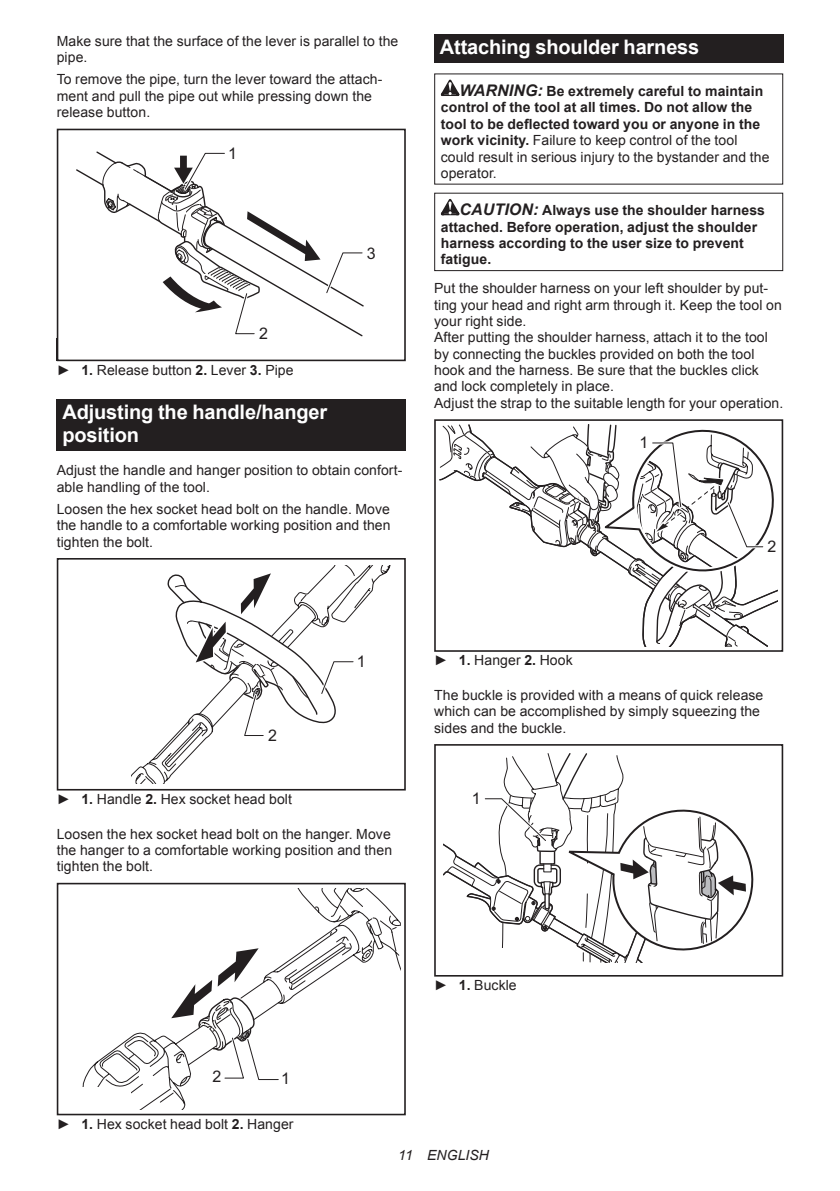
<style>
.page{position:relative;width:840px;height:1191px;background:#fff}
.page>*{position:absolute;margin:0;border:0;box-sizing:border-box;transform-origin:0 0}
.t1{font:700 20px/23.4px "Arial";letter-spacing:-.01em;color:#fff}
.t2{font:16px "Arial";color:#231f20}
.t3{font:14px/16.4px "Arial";letter-spacing:.005em;color:#231f20}
.t4{font:700 14px/16.4px "Arial";letter-spacing:.005em;color:#231f20}
.t5{font:italic 14px "Arial";letter-spacing:.005em;color:#231f20}
.s1{font-weight:700}
.s2{font-style:italic;font-size:16px}
.s3{font-weight:400}
</style>
<div class="page">
<div style="left:57px;top:129px;width:348px;height:232px;border:2px solid #231f20"></div>
<svg style="left:76px;top:151px;width:288px;height:186px"></svg>
<div style="left:57px;top:398px;width:348px;height:52px;background:#231f20"></div>
<svg style="left:148px;top:565px;width:241px;height:217px"></svg>
<div style="left:57px;top:558px;width:348px;height:232px;border:2px solid #231f20"></div>
<svg style="left:165px;top:568px;width:191px;height:170px"></svg>
<svg style="left:82px;top:888px;width:318px;height:221px"></svg>
<div style="left:57px;top:1087px;width:73px;height:28px;background:#fff"></div>
<div style="left:57px;top:882px;width:348px;height:233px;border:2px solid #231f20"></div>
<svg style="left:171px;top:948px;width:110px;height:134px"></svg>
<div style="left:434px;top:34px;width:348px;height:29px;background:#231f20"></div>
<svg style="left:440px;top:80px;width:19px;height:16px"></svg>
<svg style="left:440px;top:199px;width:19px;height:16px"></svg>
<div style="left:434px;top:193px;width:348px;height:78px;border:1px solid #231f20"></div>
<div style="left:434px;top:419px;width:348px;height:233px;border:2px solid #231f20"></div>
<svg style="left:439px;top:421px;width:341px;height:225px"></svg>
<div style="left:434px;top:744px;width:348px;height:232px;border:2px solid #231f20"></div>
<svg style="left:443px;top:753px;width:318px;height:223px"></svg>
<p class="t3" style="left:57px;top:33px;width:343px">Make sure that the surface of the lever is parallel to the pipe.</p>
<p class="t3" style="left:57px;top:71px;width:327px">To remove the pipe, turn the lever toward the attach&shy;ment and pull the pipe out while pressing down the release button.</p>
<p class="t2" style="left:228px;top:143px;width:10px">1</p>
<p class="t2" style="left:366px;top:243px;width:10px">3</p>
<p class="t2" style="left:259px;top:323px;width:10px">2</p>
<p class="t3" style="left:57px;top:362px;width:238px">► <span class="s1">1.</span> Release button <span class="s1">2.</span> Lever <span class="s1">3.</span> Pipe</p>
<h1 class="t1" style="left:62px;top:400px;width:266px">Adjusting the handle/hanger position</h1>
<p class="t3" style="left:57px;top:462px;width:347px">Adjust the handle and hanger position to obtain confort&shy;able handling of the tool.</p>
<p class="t3" style="left:57px;top:501px;width:335px;text-align:justify">Loosen the hex socket head bolt on the handle. Move the handle to a comfortable working position and then tighten the bolt.</p>
<h1 class="t1" style="left:439px;top:36px;width:261px">Attaching shoulder harness</h1>
<p class="t4" style="left:440px;top:83px;width:330px;text-indent:19px"><span class="s2">WARNING:</span> Be extremely careful to maintain control of the tool at all times. Do not allow the tool to be deflected toward you or anyone in the work vicinity. <span class="s3">Failure to keep control of the tool could result in serious injury to the bystander and the operator.</span></p>
<p class="t4" style="left:440px;top:203px;width:325px;text-indent:19px"><span class="s2">CAUTION:</span> Always use the shoulder harness attached. Before operation, adjust the shoulder harness according to the user size to prevent fatigue.</p>
<p class="t3" style="left:434px;top:280px;width:350px">Put the shoulder harness on your left shoulder by put&shy;ting your head and right arm through it. Keep the tool on your right side.<br>After putting the shoulder harness, attach it to the tool by connecting the buckles provided on both the tool hook and the harness. Be sure that the buckles click and lock completely in place.<br>Adjust the strap to the suitable length for your operation.</p>
<p class="t2" style="left:639px;top:432px;width:10px">1</p>
<p class="t2" style="left:767px;top:536px;width:10px">2</p>
<p class="t2" style="left:268px;top:725px;width:10px">2</p>
<p class="t2" style="left:356px;top:650px;width:10px">1</p>
<p class="t3" style="left:57px;top:791px;width:237px">► <span class="s1">1.</span> Handle <span class="s1">2.</span> Hex socket head bolt</p>
<p class="t3" style="left:57px;top:825px;width:337px;text-align:justify">Loosen the hex socket head bolt on the hanger. Move the hanger to a comfortable working position and then tighten the bolt.</p>
<p class="t3" style="left:434px;top:652px;width:140px">► <span class="s1">1.</span> Hanger <span class="s1">2.</span> Hook</p>
<p class="t3" style="left:434px;top:687px;width:330px">The buckle is provided with a means of quick release which can be accomplished by simply squeezing the sides and the buckle.</p>
<p class="t2" style="left:471px;top:788px;width:10px">1</p>
<p class="t2" style="left:212px;top:1066px;width:10px">2</p>
<p class="t2" style="left:281px;top:1067px;width:10px">1</p>
<p class="t3" style="left:57px;top:1115px;width:238px">► <span class="s1">1.</span> Hex socket head bolt <span class="s1">2.</span> Hanger</p>
<p class="t3" style="left:434px;top:977px;width:84px">► <span class="s1">1.</span> Buckle</p>
<p class="t5" style="left:398px;top:1146px;width:92px">11 ENGLISH</p>
</div>
